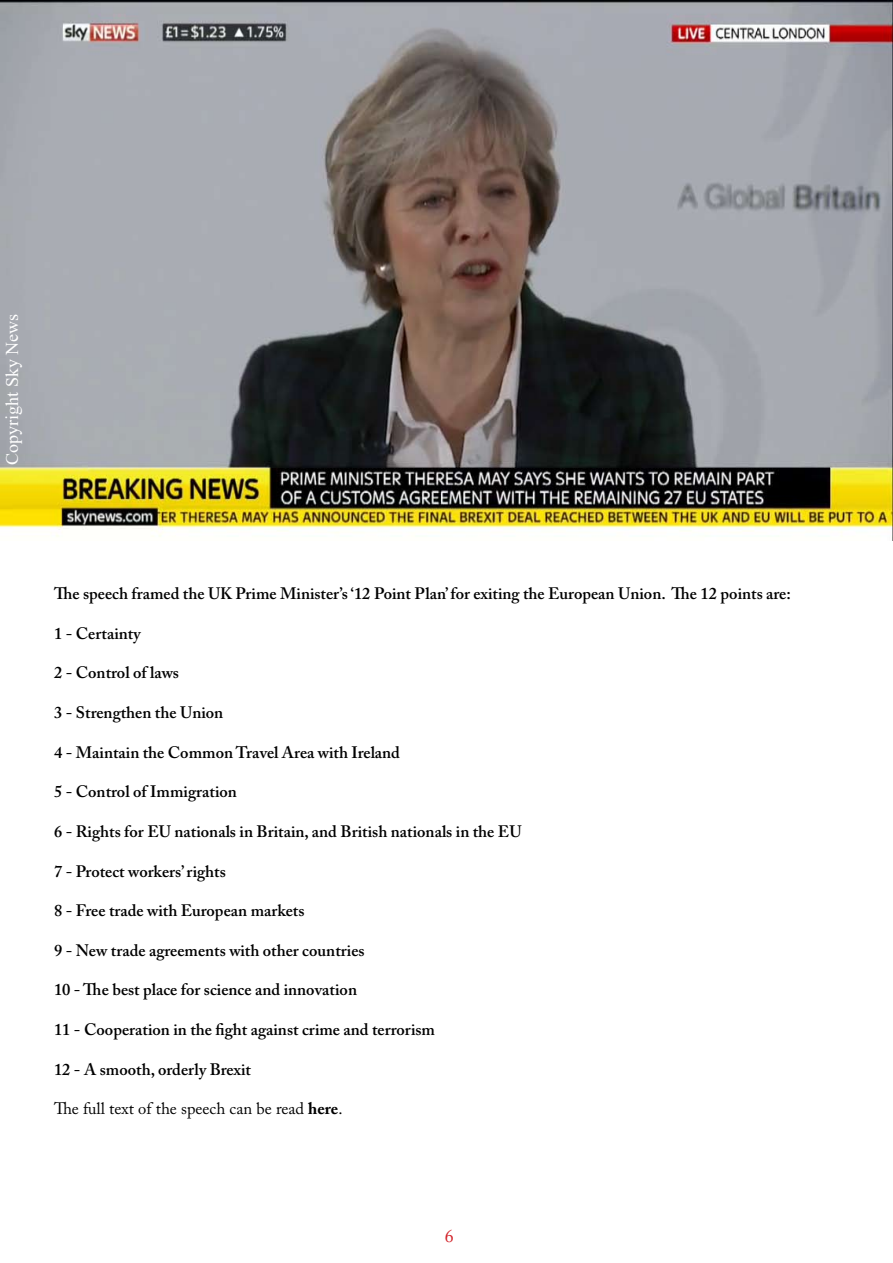
<style>
.page{position:relative;width:893px;height:1263px;background:#fff}
.page>*{position:absolute;margin:0;border:0;box-sizing:border-box;transform-origin:0 0}
.t1{font:18px "Times New Roman";color:#fff}
.t2{font:600 16.5px "Adobe Caslon Pro";color:#000}
.t3{font:16.5px "Adobe Caslon Pro";color:#000}
.s1{font-weight:700}
</style>
<div class="page">
<img style="left:0;top:0;width:893px;height:541px">
<p class="t1" style="left:-1px;top:465px;width:153px;rotate:-90deg">Copyright Sky News</p>
<p class="t2" style="left:54px;top:584px;width:738px">The speech framed the UK Prime Minister’s ‘12 Point Plan’ for exiting the European Union. The 12 points are:</p>
<p class="t2" style="left:54px;top:623px;width:88px">1 - Certainty</p>
<p class="t2" style="left:54px;top:663px;width:127px">2 - Control of laws</p>
<p class="t2" style="left:54px;top:703px;width:171px">3 - Strengthen the Union</p>
<p class="t2" style="left:54px;top:742px;width:348px">4 - Maintain the Common Travel Area with Ireland</p>
<p class="t2" style="left:54px;top:782px;width:184px">5 - Control of Immigration</p>
<p class="t2" style="left:54px;top:821px;width:469px">6 - Rights for EU nationals in Britain, and British nationals in the EU</p>
<p class="t2" style="left:54px;top:861px;width:173px">7 - Protect workers’ rights</p>
<p class="t2" style="left:54px;top:901px;width:252px">8 - Free trade with European markets</p>
<p class="t2" style="left:54px;top:940px;width:312px">9 - New trade agreements with other countries</p>
<p class="t2" style="left:54px;top:980px;width:305px">10 - The best place for science and innovation</p>
<p class="t2" style="left:54px;top:1019px;width:383px">11 - Cooperation in the fight against crime and terrorism</p>
<p class="t2" style="left:54px;top:1059px;width:198px">12 - A smooth, orderly Brexit</p>
<p class="t3" style="left:54px;top:1099px;width:290px">The full text of the speech can be read <span class="s1">here</span>.</p>
</div>
